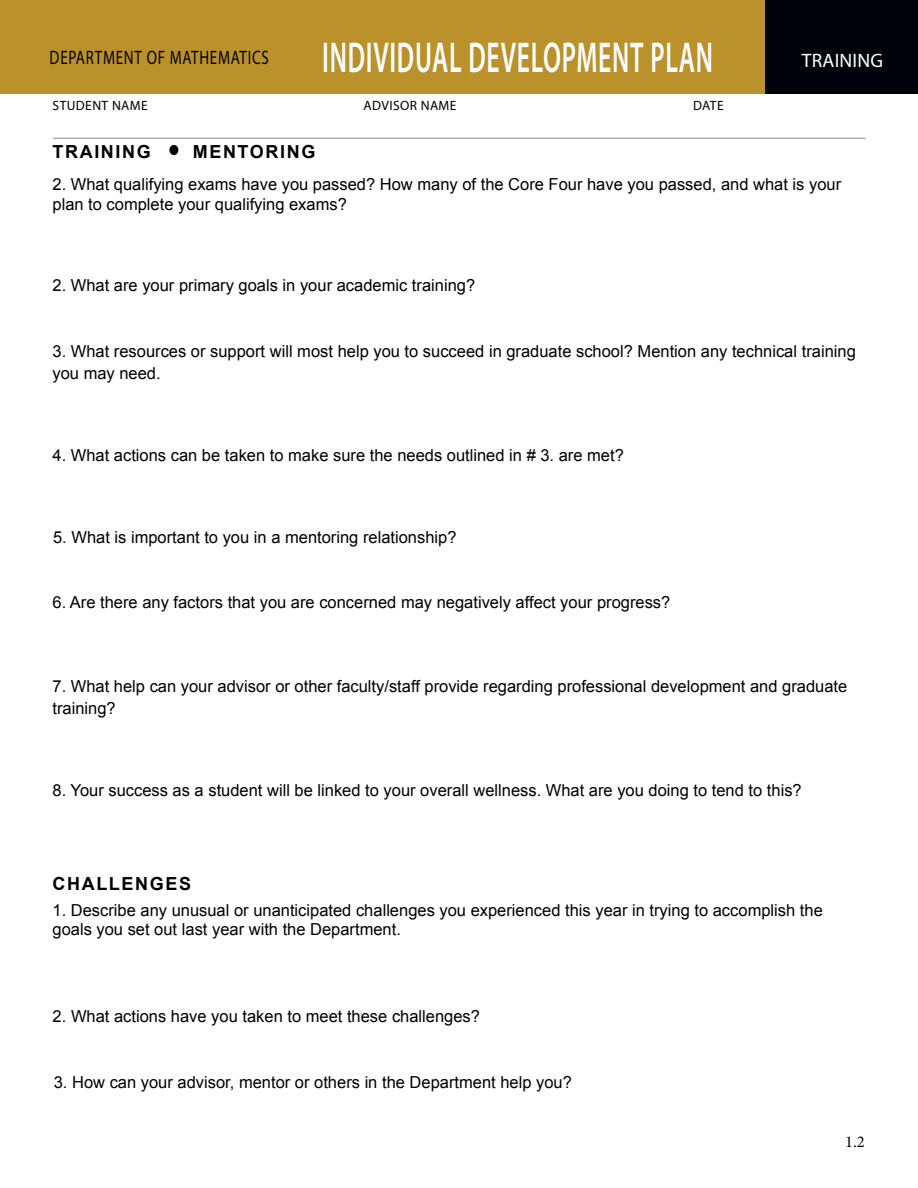
<style>
.page{position:relative;width:918px;height:1188px;background:#fff}
.page>*{position:absolute;margin:0;border:0;box-sizing:border-box;transform-origin:0 0}
.t1{font:600 43.35px "Myriad Pro";letter-spacing:.03em;color:#fff;scale:.59 1}
.t2{font:19.5px "Myriad Pro";letter-spacing:.05em;color:#000309;scale:.77 1}
.t3{font:19.5px "Myriad Pro";letter-spacing:.01em;color:#fff}
.t4{font:700 18px "Arial";letter-spacing:.09em;color:#000}
.t5{font:16.5px/19.8px "Arial";color:#000}
.t6{font:16.5px "Minion Pro";color:#000}
.t7{font:13.5px "Myriad Pro";letter-spacing:.03em;color:#000}
</style>
<div class="page">
<div style="left:0;top:0;width:918px;height:94px;background:#bb912b"></div>
<div style="left:765px;top:0;width:153px;height:94px;background:#000309"></div>
<hr style="left:53px;top:138px;width:812px;height:1px;background:#86888a">
<div style="left:169px;top:145px;width:9px;height:10px;background:#000309;border-radius:50%"></div>
<h1 class="t1" style="left:346px;top:29px;width:664px">INDIVIDUAL DEVELOPMENT PLAN</h1>
<p class="t3" style="left:798px;top:48px;width:83px">TRAINING</p>
<p class="t2" style="left:50px;top:45px;width:286px">DEPARTMENT OF MATHEMATICS</p>
<h1 class="t1" style="left:322px;top:30px;width:664px">INDIV DUAL DEVELOPMENT PLAN</h1>
<p class="t3" style="left:802px;top:48px;width:83px">TRAINING</p>
<p class="t7" style="left:53px;top:97px;width:97px">STUDENT NAME</p>
<p class="t7" style="left:363px;top:97px;width:95px">ADVISOR NAME</p>
<p class="t7" style="left:693px;top:97px;width:32px">DATE</p>
<p class="t4" style="left:193px;top:140px;width:124px">MENTORING</p>
<p class="t4" style="left:52px;top:140px;width:100px">TRAINING</p>
<p class="t5" style="left:52px;top:175px;width:790px">2. What qualifying exams have you passed? How many of the Core Four have you passed, and what is your plan to complete your qualifying exams?</p>
<p class="t5" style="left:52px;top:276px;width:424px">2. What are your primary goals in your academic training?</p>
<p class="t5" style="left:52px;top:341px;width:805px;line-height:21.6px">3. What resources or support will most help you to succeed in graduate school? Mention any technical training you may need.</p>
<p class="t5" style="left:52px;top:446px;width:573px">4. What actions can be taken to make sure the needs outlined in # 3. are met?</p>
<p class="t5" style="left:53px;top:528px;width:405px">5. What is important to you in a mentoring relationship?</p>
<p class="t5" style="left:52px;top:592px;width:619px">6. Are there any factors that you are concerned may negatively affect your progress?</p>
<p class="t5" style="left:52px;top:676px;width:796px;line-height:21.6px">7. What help can your advisor or other faculty/staff provide regarding professional development and graduate training?</p>
<p class="t5" style="left:52px;top:780px;width:751px">8. Your success as a student will be linked to your overall wellness. What are you doing to tend to this?</p>
<p class="t4" style="left:52px;top:871px;width:140px">CHALLENGES</p>
<p class="t5" style="left:53px;top:900px;width:772px">1. Describe any unusual or unanticipated challenges you experienced this year in trying to accomplish the goals you set out last year with the Department.</p>
<p class="t5" style="left:53px;top:1007px;width:429px">2. What actions have you taken to meet these challenges?</p>
<p class="t5" style="left:54px;top:1073px;width:520px">3. How can your advisor, mentor or others in the Department help you?</p>
<p class="t6" style="left:845px;top:1131px;width:21px">1.2</p>
</div>
